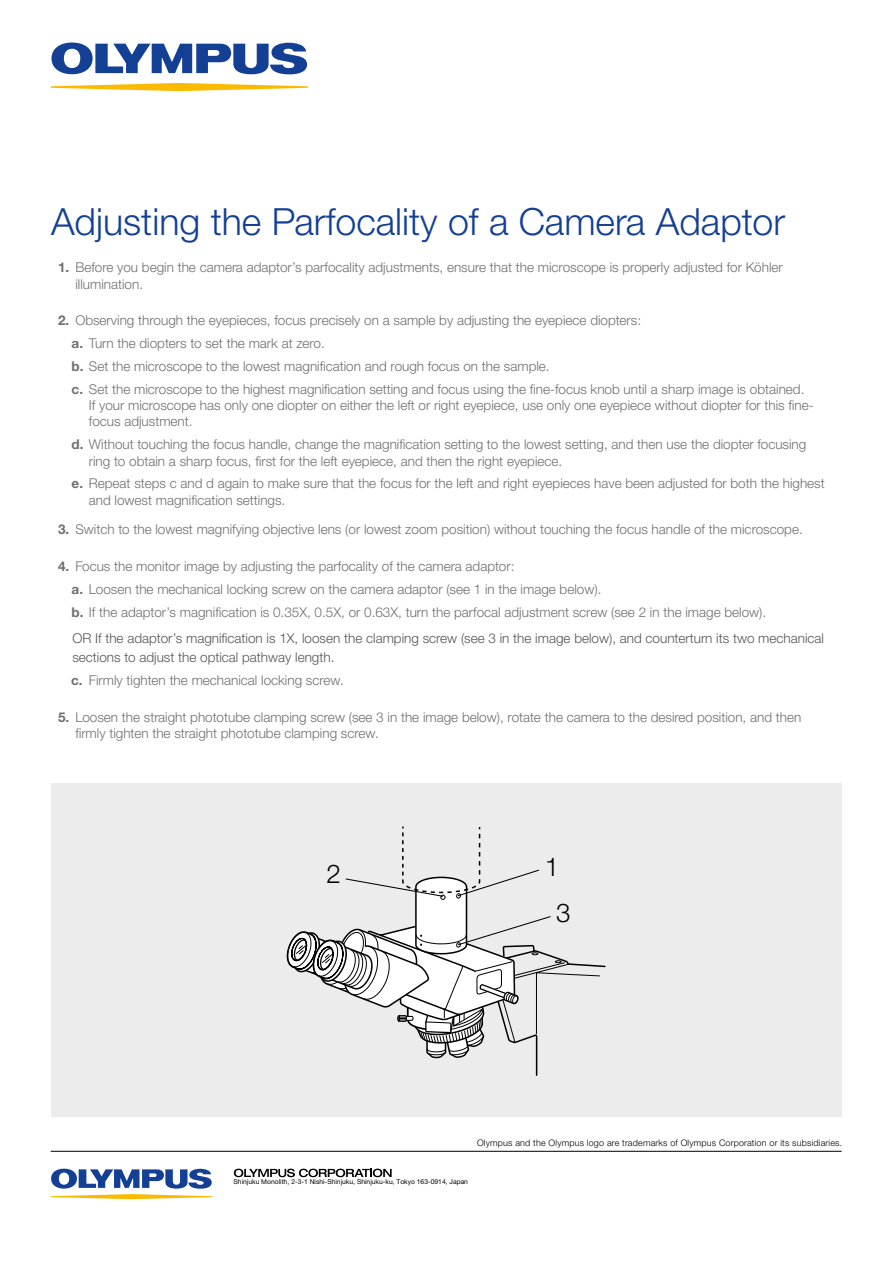
<style>
.page{position:relative;width:893px;height:1263px;background:#fff}
.page>*{position:absolute;margin:0;border:0;box-sizing:border-box;transform-origin:0 0}
.t1{font:300 37.5px "Helvetica Neue LTW1 G";color:#134094}
.t2{font:300 25.95px "Helvetica Neue LTW1 G";color:#000}
.t3{font:300 13.5px/16.2px "Helvetica Neue LTW1 G";color:#6f6f6e}
.Text_Bold{font:300 13.5px/19.5px "Helvetica Neue LTW1 G";color:#565656}
.MarginalHeadlines_7{font:300 9px "Helvetica Neue LTW1 G";letter-spacing:.02em;color:#000}
.t4{font:6.75px "Helvetica Neue LTW1 G";color:#000}
.s1{font-weight:700}
</style>
<div class="page">
<div style="left:51px;top:783px;width:791px;height:333px;background:#ececed"></div>
<svg style="left:286px;top:826px;width:320px;height:250px"></svg>
<hr style="left:51px;top:1151px;width:791px;height:1px;background:#000">
<svg style="left:51px;top:1169px;width:161px;height:30px"></svg>
<svg style="left:234px;top:1169px;width:158px;height:8px"></svg>
<svg style="left:51px;top:43px;width:256px;height:31px"></svg>
<svg style="left:51px;top:83px;width:257px;height:8px"></svg>
<p class="t1" style="left:51px;top:199px;width:736px">Adjusting the Parfocality of a Camera Adaptor</p>
<p class="t3" style="left:75px;top:259px;width:709px;text-indent:-17px"><span class="s1">1.</span> Before you begin the camera adaptor’s parfocality adjustments, ensure that the microscope is properly adjusted for Köhler illumination.</p>
<p class="t3" style="left:58px;top:312px;width:585px"><span class="s1">2.</span> Observing through the eyepieces, focus precisely on a sample by adjusting the eyepiece diopters:</p>
<p class="t3" style="left:72px;top:335px;width:255px"><span class="s1">a.</span> Turn the diopters to set the mark at zero.</p>
<p class="t3" style="left:72px;top:358px;width:480px"><span class="s1">b.</span> Set the microscope to the lowest magnification and rough focus on the sample.</p>
<p class="t3" style="left:89px;top:381px;width:726px;text-indent:-17px"><span class="s1">c.</span> Set the microscope to the highest magnification setting and focus using the fine-focus knob until a sharp image is obtained.<br>If your microscope has only one diopter on either the left or right eyepiece, use only one eyepiece without diopter for this fine&shy;focus adjustment.</p>
<p class="t3" style="left:89px;top:436px;width:719px;text-indent:-17px"><span class="s1">d.</span> Without touching the focus handle, change the magnification setting to the lowest setting, and then use the diopter focusing ring to obtain a sharp focus, first for the left eyepiece, and then the right eyepiece.</p>
<p class="t3" style="left:89px;top:475px;width:737px;text-indent:-17px"><span class="s1">e.</span> Repeat steps c and d again to make sure that the focus for the left and right eyepieces have been adjusted for both the highest and lowest magnification settings.</p>
<p class="t3" style="left:58px;top:521px;width:746px"><span class="s1">3.</span> Switch to the lowest magnifying objective lens (or lowest zoom position) without touching the focus handle of the microscope.</p>
<p class="t3" style="left:58px;top:558px;width:458px"><span class="s1">4.</span> Focus the monitor image by adjusting the parfocality of the camera adaptor:</p>
<p class="t3" style="left:72px;top:581px;width:531px"><span class="s1">a.</span> Loosen the mechanical locking screw on the camera adaptor (see 1 in the image below).</p>
<p class="t3" style="left:72px;top:604px;width:696px"><span class="s1">b.</span> If the adaptor’s magnification is 0.35X, 0.5X, or 0.63X, turn the parfocal adjustment screw (see 2 in the image below).</p>
<p class="Text_Bold" style="left:72px;top:628px;width:753px">OR If the adaptor’s magnification is 1X, loosen the clamping screw (see 3 in the image below), and counterturn its two mechanical sections to adjust the optical pathway length.</p>
<p class="t3" style="left:71px;top:672px;width:274px"><span class="s1">c.</span> Firmly tighten the mechanical locking screw.</p>
<p class="t3" style="left:75px;top:709px;width:727px;text-indent:-17px"><span class="s1">5.</span> Loosen the straight phototube clamping screw (see 3 in the image below), rotate the camera to the desired position, and then firmly tighten the straight phototube clamping screw.</p>
<p class="t2" style="left:327px;top:858px;width:16px">2</p>
<p class="t2" style="left:545px;top:851px;width:16px">1</p>
<p class="t2" style="left:556px;top:896px;width:16px">3</p>
<p class="MarginalHeadlines_7" style="left:477px;top:1137px;width:367px">Olympus and the Olympus logo are trademarks of Olympus Corporation or its subsidiaries.</p>
<p class="t4" style="left:234px;top:1178px;width:236px">Shinjuku Monolith, 2-3-1 Nishi-Shinjuku, Shinjuku-ku, Tokyo 163-0914, Japan</p>
</div>
